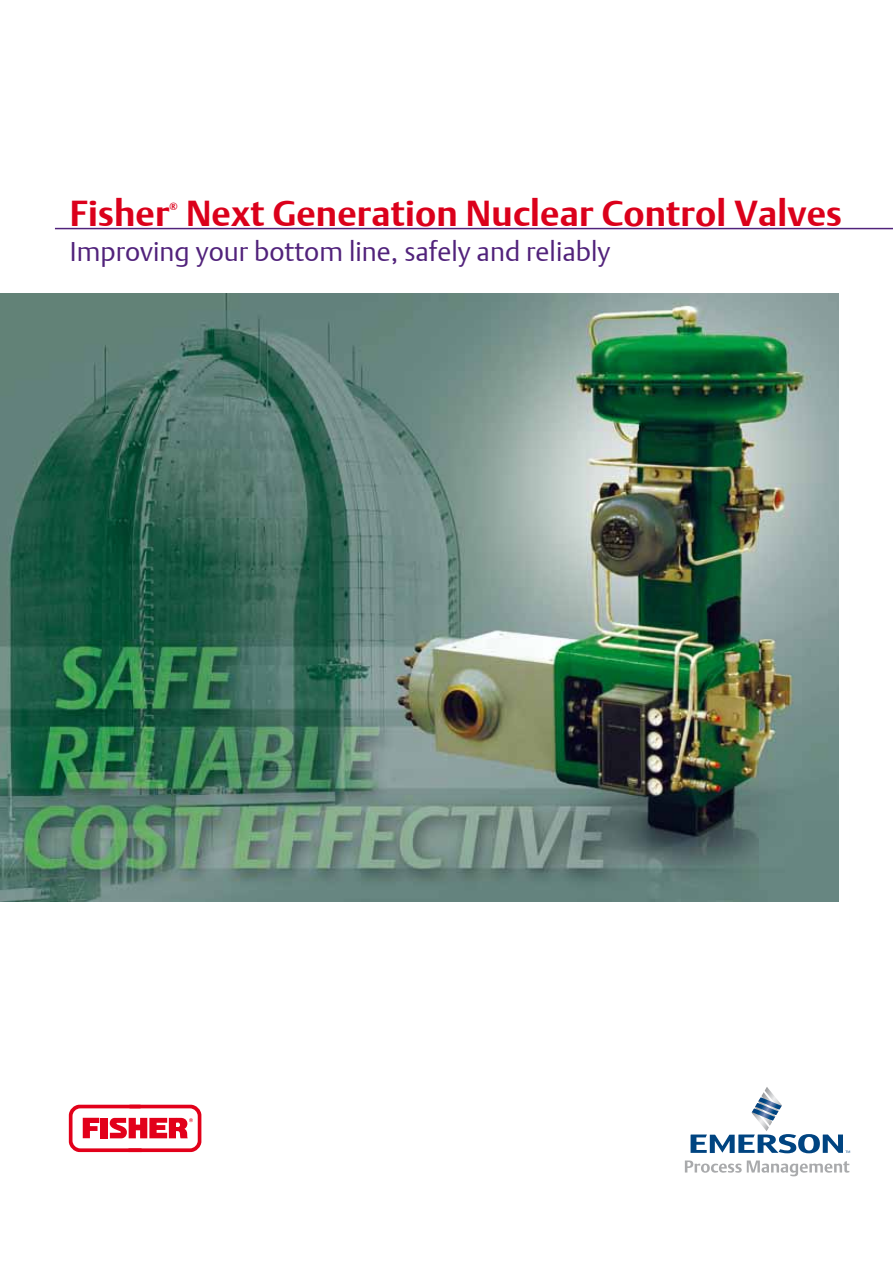
<style>
.page{position:relative;width:893px;height:1263px;background:#fff}
.page>*{position:absolute;margin:0;border:0;box-sizing:border-box;transform-origin:0 0}
.t1{font:700 36px "DTL Argo T";letter-spacing:.005em;color:#db001b}
.t2{font:27px "DTL Argo T Light";color:#51227b}
.t3{font:700 10.5px "DTL Argo T";color:#db001b}
</style>
<div class="page">
<img style="left:0;top:294px;width:838px;height:607px">
<svg style="left:691px;top:1087px;width:159px;height:66px"></svg>
<svg style="left:685px;top:1160px;width:164px;height:16px"></svg>
<svg style="left:69px;top:1105px;width:132px;height:47px"></svg>
<hr style="left:55px;top:228px;width:838px;height:1px;background:#51227b">
<h1 class="t1" style="left:70px;top:192px;width:101px">Fisher</h1>
<p class="t3" style="left:170px;top:200px;width:10px">®</p>
<h1 class="t1" style="left:186px;top:192px;width:657px">Next Generation Nuclear Control Valves</h1>
<p class="t2" style="left:70px;top:235px;width:542px">Improving your bottom line, safely and reliably</p>
</div>
